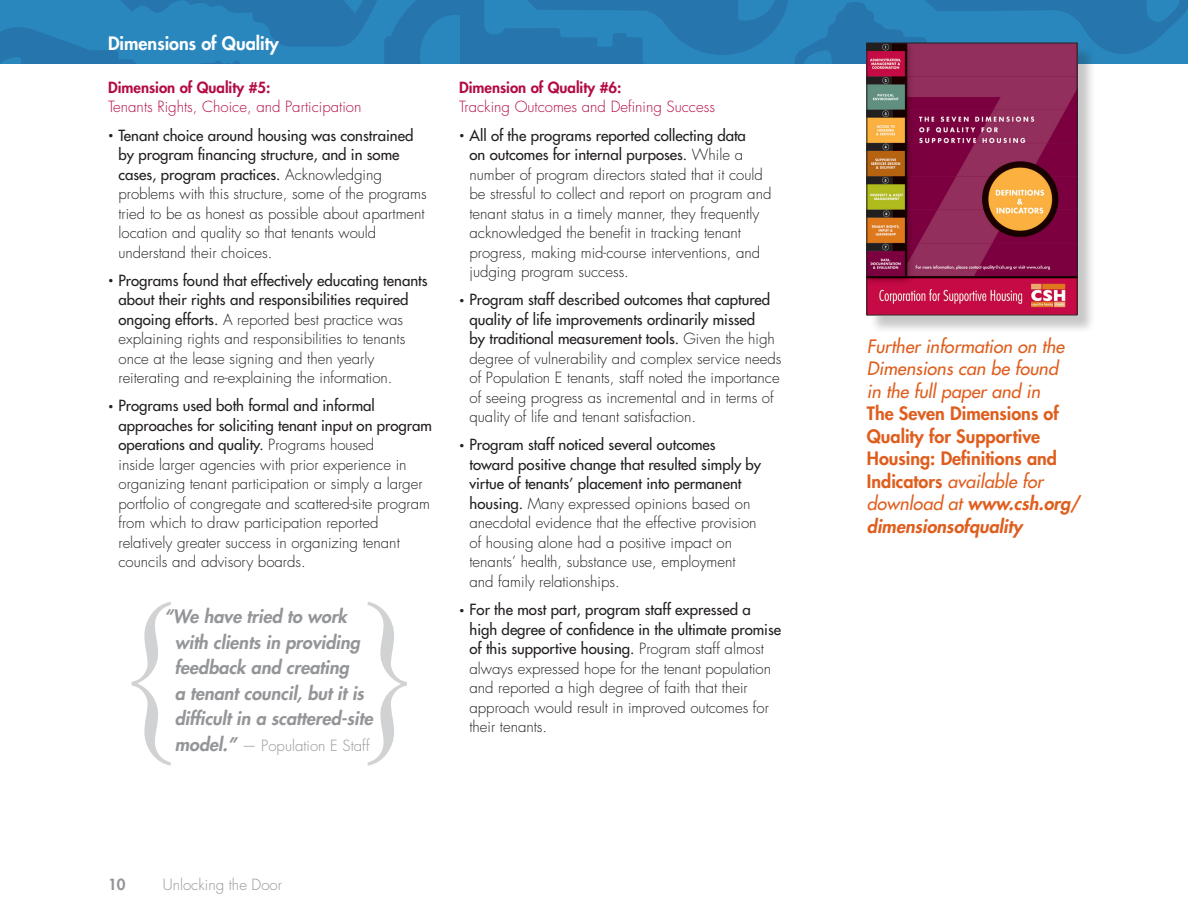
<style>
.page{position:relative;width:1188px;height:918px;background:#fff}
.page>*{position:absolute;margin:0;border:0;box-sizing:border-box;transform-origin:0 0}
.Call_out{font:italic 18px/22.5px "Futura";color:#df5e1e}
.Bullets{font:italic 800 18px/25.5px "Futura";color:#939598}
.t1{font:800 18px "Futura";color:#fff}
.Bullets-2{font:300 15px/19.5px "Futura";color:#231f20}
.Subhead_1{font:300 15px/19.5px "Futura";color:#b40b47}
.Bullets-3{font:300 15px "Futura";color:#939598}
.t2{font:800 15px "Futura";color:#939598}
.s1{font-weight:800}
.s2{font-size:9px}
.s3{font-weight:400}
.s4{font-weight:800;font-style:italic;font-size:18px}
.s5{font-weight:800;font-style:normal}
</style>
<div class="page">
<svg style="left:0;top:0;width:1188px;height:64px;background:#287fb6"></svg>
<div style="left:869px;top:45px;width:227px;height:289px;background:#231f20;opacity:.25"></div>
<img style="left:869px;top:45px;width:206px;height:268px">
<div style="left:867px;top:43px;width:210px;height:272px;border:1px solid #231f20"></div>
<svg style="left:132px;top:602px;width:39px;height:164px"></svg>
<svg style="left:368px;top:602px;width:39px;height:164px"></svg>
<p class="t1" style="left:108px;top:31px;width:173px">Dimensions of Quality</p>
<p class="Subhead_1" style="left:108px;top:78px;width:255px"><span class="s1">Dimension of Quality #5:<br></span>Tenants Rights, Choice, and Participation</p>
<p class="Bullets-2" style="left:118px;top:126px;width:310px;text-indent:-10px"><span class="s2">•</span> <span class="s3">Tenant choice around housing was constrained by program financing structure, and in some cases, program practices.</span> Acknowledging problems with this structure, some of the programs tried to be as honest as possible about apartment location and quality so that tenants would understand their choices.</p>
<p class="Bullets-2" style="left:118px;top:271px;width:311px;text-indent:-10px"><span class="s2">•</span> <span class="s3">Programs found that effectively educating tenants about their rights and responsibilities required ongoing efforts.</span> A reported best practice was explaining rights and responsibilities to tenants once at the lease signing and then yearly reiterating and re-explaining the information.</p>
<p class="Bullets-2" style="left:118px;top:397px;width:315px;text-indent:-10px"><span class="s2">•</span> <span class="s3">Programs used both formal and informal approaches for soliciting tenant input on program operations and quality.</span> Programs housed<br>inside larger agencies with prior experience in organizing tenant participation or simply a larger portfolio of congregate and scattered-site program from which to draw participation reported relatively greater success in organizing tenant councils and advisory boards.</p>
<p class="Bullets" style="left:175px;top:604px;width:200px;text-indent:-10px">“We have tried to work with clients in providing feedback and creating<br>a tenant council, but it is difficult in a scattered-site</p>
<p class="Bullets-3" style="left:175px;top:736px;width:197px"><span class="s4">model.”</span> — Population E Staff</p>
<p class="Subhead_1" style="left:459px;top:78px;width:258px"><span class="s1">Dimension of Quality #6:<br></span>Tracking Outcomes and Defining Success</p>
<p class="Bullets-2" style="left:470px;top:126px;width:303px;text-indent:-10px"><span class="s2">•</span> <span class="s3">All of the programs reported collecting data<br>on outcomes for internal purposes.</span> While a number of program directors stated that it could be stressful to collect and report on program and tenant status in a timely manner, they frequently acknowledged the benefit in tracking tenant progress, making mid-course interventions, and judging program success.</p>
<p class="Bullets-2" style="left:470px;top:290px;width:313px;text-indent:-10px"><span class="s2">•</span> <span class="s3">Program staff described outcomes that captured quality of life improvements ordinarily missed<br>by traditional measurement tools.</span> Given the high degree of vulnerability and complex service needs of Population E tenants, staff noted the importance of seeing progress as incremental and in terms of quality of life and tenant satisfaction.</p>
<p class="Bullets-2" style="left:470px;top:436px;width:293px;text-indent:-10px"><span class="s2">•</span> <span class="s3">Program staff noticed several outcomes toward positive change that resulted simply by virtue of tenants’ placement into permanent housing.</span> Many expressed opinions based on anecdotal evidence that the effective provision of housing alone had a positive impact on tenants’ health, substance use, employment and family relationships.</p>
<p class="Bullets-2" style="left:470px;top:600px;width:313px;text-indent:-10px"><span class="s2">•</span> <span class="s3">For the most part, program staff expressed a high degree of confidence in the ultimate promise of this supportive housing.</span> Program staff almost always expressed hope for the tenant population and reported a high degree of faith that their approach would result in improved outcomes for their tenants.</p>
<p class="t2" style="left:108px;top:875px;width:19px">10</p>
<p class="Bullets-3" style="left:163px;top:876px;width:121px">Unlocking the Door</p>
<p class="Call_out" style="left:867px;top:335px;width:215px">Further information on the<br>Dimensions can be found<br>in the full paper and in<br><span class="s5">The Seven Dimensions of<br>Quality for Supportive<br>Housing: Definitions and<br>Indicators</span> available for download at <span class="s1">www.csh.org/ dimensionsofquality</span></p>
</div>
